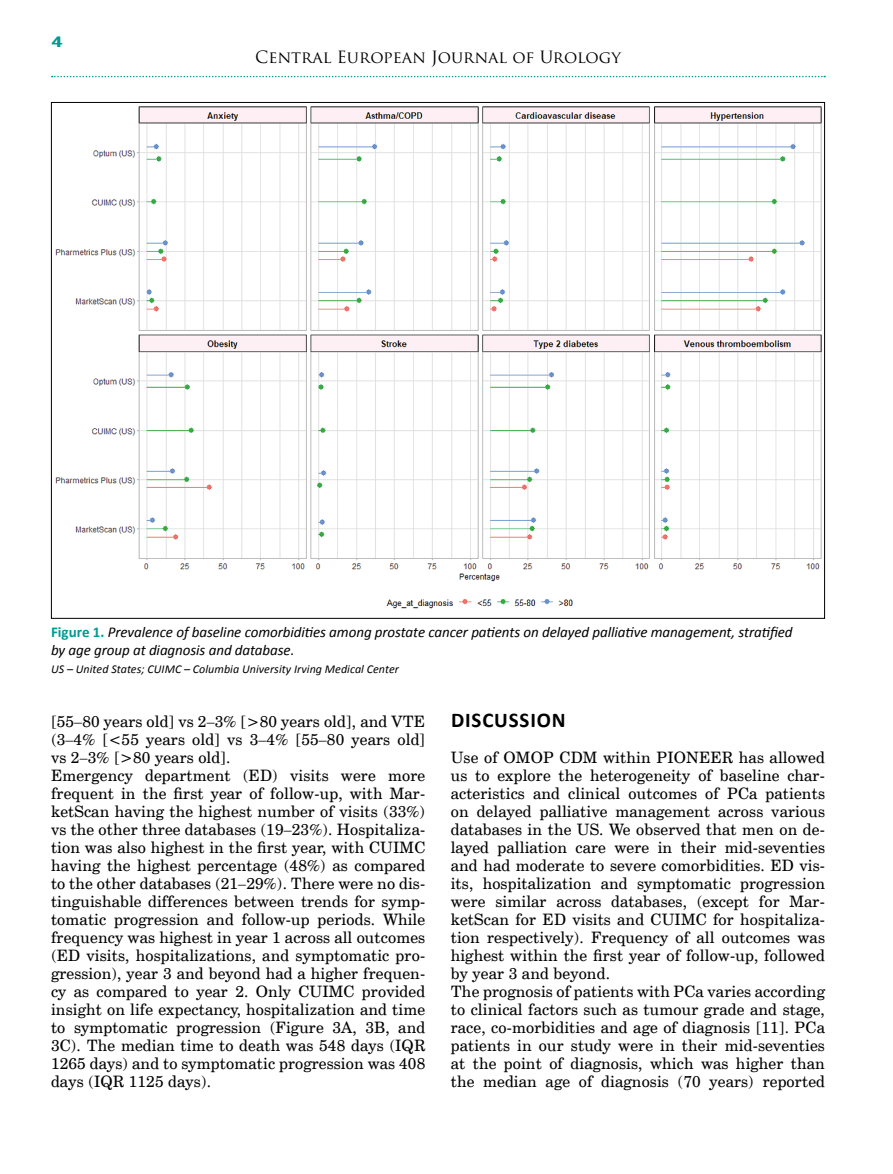
<style>
.page{position:relative;width:893px;height:1174px;background:#fff}
.page>*{position:absolute;margin:0;border:0;box-sizing:border-box;transform-origin:0 0}
.t1{font:700 21px "Calibri";color:#000}
.t2{font:16.5px "Trajan Pro";color:#000}
.t3{font:15.75px/18px "Cent Schbook EU";letter-spacing:.01em;color:#000}
.t4{font:italic 15px/18px "Calibri";letter-spacing:-.005em;color:#000}
.t5{font:15px "Alternate Gothic No 2 EU";color:#009a93;scale:2 1}
.t6{font:italic 12px "Calibri";letter-spacing:.005em;color:#000}
.s1{font-weight:700;font-style:normal;color:#009a93}
</style>
<div class="page">
<svg style="left:52px;top:76px;width:773px;height:1px"></svg>
<img style="left:55px;top:106px;width:767px;height:503px">
<p class="t5" style="left:51px;top:33px;width:7px">4</p>
<p class="t2" style="left:255px;top:47px;width:367px">Central European Journal of Urology</p>
<p class="t4" style="left:51px;top:622px;width:743px"><span class="s1">FIGURE 1.</span> Prevalence of baseline comorbidities among prostate cancer patients on delayed palliative management, stratified by age group at diagnosis and database.</p>
<p class="t6" style="left:51px;top:661px;width:349px">US – United States; CUIMC – Columbia University Irving Medical Center</p>
<p class="t3" style="left:51px;top:713px;width:376px">[55–80 years old] vs 2–3% [&gt;80 years old], and VTE (3–4% [&lt;55 years old] vs 3–4% [55–80 years old] vs 2–3% [&gt;80 years old].<br>Emergency department (ED) visits were more frequent in the first year of follow-up, with Mar&shy;ketScan having the highest number of visits (33%) vs the other three databases (19–23%). Hospitaliza&shy;tion was also highest in the first year, with CUIMC having the highest percentage (48%) as compared to the other databases (21–29%). There were no dis&shy;tinguishable differences between trends for symp&shy;tomatic progression and follow-up periods. While frequency was highest in year 1 across all outcomes (ED visits, hospitalizations, and symptomatic pro&shy;gression), year 3 and beyond had a higher frequen&shy;cy as compared to year 2. Only CUIMC provided insight on life expectancy, hospitalization and time to symptomatic progression (Figure 3A, 3B, and 3C). The median time to death was 548 days (IQR 1265 days) and to symptomatic progression was 408 days (IQR 1125 days).</p>
<h1 class="t1" style="left:451px;top:706px;width:26px">DISCUSSION</h1>
<p class="t3" style="left:451px;top:749px;width:376px">Use of OMOP CDM within PIONEER has allowed us to explore the heterogeneity of baseline char&shy;acteristics and clinical outcomes of PCa patients on delayed palliative management across various databases in the US. We observed that men on de&shy;layed palliation care were in their mid-seventies and had moderate to severe comorbidities. ED vis&shy;its, hospitalization and symptomatic progression were similar across databases, (except for Mar&shy;ketScan for ED visits and CUIMC for hospitaliza&shy;tion respectively). Frequency of all outcomes was highest within the first year of follow-up, followed by year 3 and beyond.<br>The prognosis of patients with PCa varies according to clinical factors such as tumour grade and stage, race, co-morbidities and age of diagnosis [11]. PCa patients in our study were in their mid-seventies at the point of diagnosis, which was higher than the median age of diagnosis (70 years) reported</p>
</div>
